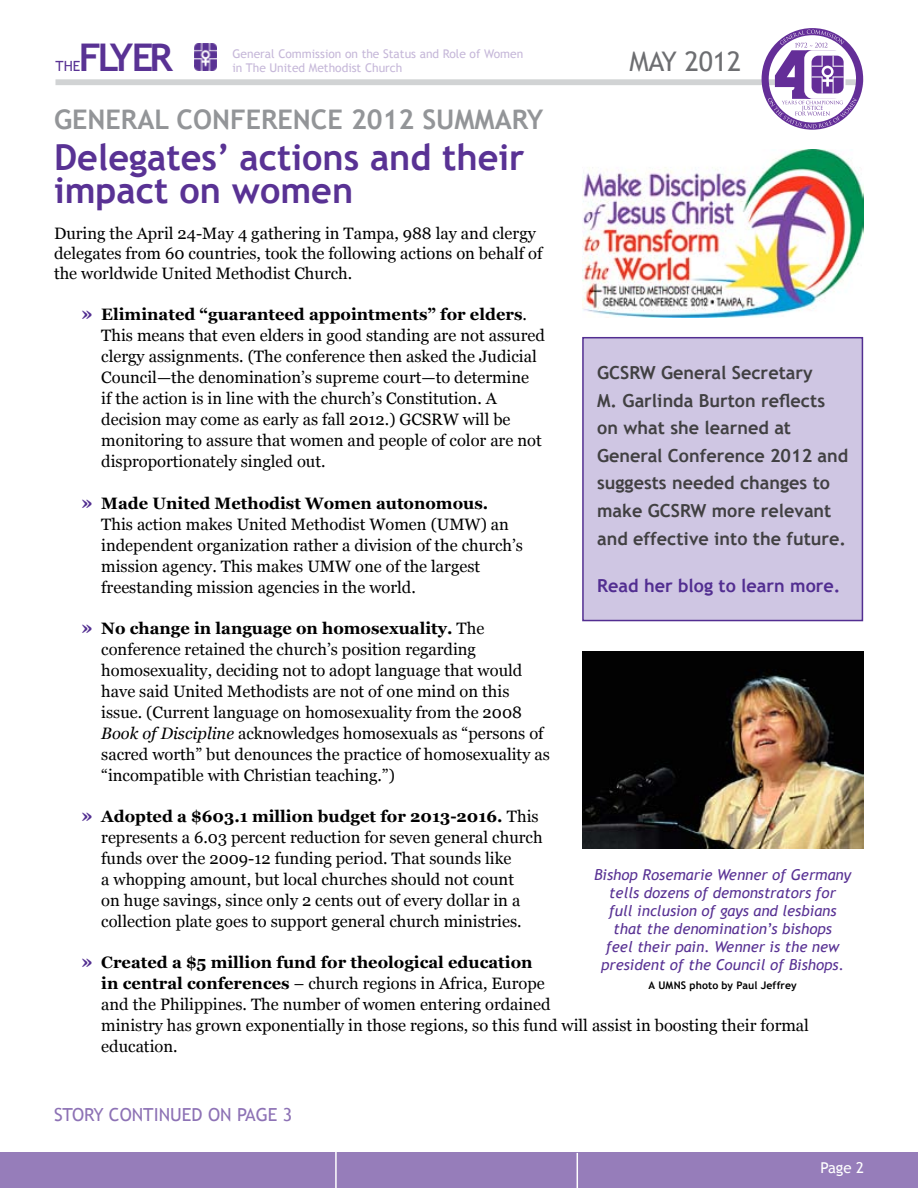
<style>
.page{position:relative;width:918px;height:1188px;background:#fff}
.page>*{position:absolute;margin:0;border:0;box-sizing:border-box;transform-origin:0 0}
.t1{font:700 38.1px "Trebuchet MS";letter-spacing:-.09em;color:#593294}
.t2{font:700 36px/33.6px "Trebuchet MS";color:#593294}
.t3{font:700 27px "Trebuchet MS";color:#939598}
.t4{font:27px "Trebuchet MS";color:#6d6e71}
.t5{font:700 18px/27.6px "Trebuchet MS";color:#414042}
.t6{font:700 18px "Trebuchet MS";color:#522e91}
.t7{font:18px "Trebuchet MS";color:#8d72b5}
.t8{font:16.5px/21px "Georgia";color:#000}
.t9{font:italic 15px/18px "Trebuchet MS";color:#593294;text-align:center}
.t10{font:15px "Trebuchet MS";color:#fff}
.t11{font:14.1px "Trebuchet MS";color:#593294}
.t12{font:12px/14.4px "Trebuchet MS";color:#c6b8d9}
.t13{font:700 10.5px "Trebuchet MS";letter-spacing:.01em;color:#000}
.s1{font-weight:700;font-size:19.5px;color:#522e91}
.s2{font-weight:700}
.s3{font-style:italic}
</style>
<div class="page">
<img style="left:194px;top:43px;width:23px;height:27px">
<div style="left:56px;top:79px;width:807px;height:6px;background:#d1d3d4"></div>
<div style="left:0;top:1153px;width:918px;height:35px;background:#967dba"></div>
<svg style="left:762px;top:28px;width:101px;height:102px"></svg>
<hr style="left:335px;top:1151px;width:2px;height:37px;background:#fff">
<hr style="left:577px;top:1153px;width:1px;height:35px;background:#fff">
<div style="left:583px;top:338px;width:279px;height:283px;background:#cfc6e3"></div>
<div style="left:582px;top:337px;width:281px;height:284px;border:2px solid #522e91"></div>
<img style="left:582px;top:651px;width:281px;height:197px">
<img style="left:582px;top:149px;width:281px;height:168px">
<h1 class="t1" style="left:79px;top:34px;width:96px">Flyer</h1>
<p class="t12" style="left:232px;top:46px;width:292px">General Commission on the Status and Role of Women in The United Methodist Church</p>
<h3 class="t4" style="left:629px;top:46px;width:113px">May 2012</h3>
<p class="t11" style="left:56px;top:58px;width:26px">the</p>
<h3 class="t3" style="left:54px;top:103px;width:68px">General</h3>
<h3 class="t3" style="left:176px;top:103px;width:70px">Confere</h3>
<h3 class="t3" style="left:293px;top:103px;width:182px">nce 2012 Summar</h3>
<h3 class="t3" style="left:527px;top:103px;width:18px">y</h3>
<h2 class="t2" style="left:54px;top:140px;width:472px">Delegates’ actions and their impact on women</h2>
<p class="t8" style="left:54px;top:224px;width:490px;line-height:19.8px">During the April 24-May 4 gathering in Tampa, 988 lay and clergy delegates from 60 countries, took the following actions on behalf of the worldwide United Methodist Church.</p>
<p class="t8" style="left:101px;top:304px;width:445px;text-indent:-20px"><span class="s1">»</span> <span class="s2">Eliminated “guaranteed appointments” for elders</span>.<br>This means that even elders in good standing are not assured clergy assignments. (The conference then asked the Judicial Council—the denomination’s supreme court—to determine<br>if the action is in line with the church’s Constitution. A decision may come as early as fall 2012.) GCSRW will be monitoring to assure that women and people of color are not disproportionately singled out.</p>
<p class="t8" style="left:101px;top:493px;width:423px;text-indent:-20px"><span class="s1">»</span> <span class="s2">Made United Methodist Women autonomous.<br></span>This action makes United Methodist Women (UMW) an independent organization rather a division of the church’s mission agency. This makes UMW one of the largest freestanding mission agencies in the world.</p>
<p class="t8" style="left:101px;top:618px;width:450px;text-indent:-20px"><span class="s1">»</span> <span class="s2">No change in language on homosexuality.</span> The conference retained the church’s position regarding homosexuality, deciding not to adopt language that would have said United Methodists are not of one mind on this issue. (Current language on homosexuality from the 2008<br><span class="s3">Book of Discipline</span> acknowledges homosexuals as “persons of sacred worth” but denounces the practice of homosexuality as “incompatible with Christian teaching.”)</p>
<p class="t8" style="left:101px;top:806px;width:443px;text-indent:-20px"><span class="s1">»</span> <span class="s2">Adopted a $603.1 million budget for 2013-2016.</span> This represents a 6.03 percent reduction for seven general church funds over the 2009-12 funding period. That sounds like<br>a whopping amount, but local churches should not count<br>on huge savings, since only 2 cents out of every dollar in a collection plate goes to support general church ministries.</p>
<p class="t8" style="left:101px;top:952px;width:709px;text-indent:-20px"><span class="s1">»</span> <span class="s2">Created a $5 million fund for theological education<br>in central conferences</span> – church regions in Africa, Europe<br>and the Philippines. The number of women entering ordained<br>ministry has grown exponentially in those regions, so this fund will assist in boosting their formal education.</p>
<p class="t5" style="left:597px;top:359px;width:252px">GCSRW General Secretary<br>M. Garlinda Burton reflects on what she learned at<br>General Conference 2012 and suggests needed changes to make GCSRW more relevant and effective into the future.</p>
<p class="t6" style="left:597px;top:575px;width:245px">Read her blog to learn more.</p>
<p class="t9" style="left:594px;top:865px;width:259px">Bishop Rosemarie Wenner of Germany tells dozens of demonstrators for<br>full inclusion of gays and lesbians that the denomination’s bishops<br>feel their pain. Wenner is the new president of the Council of Bishops.</p>
<p class="t13" style="left:649px;top:979px;width:150px">A UMNS photo by Paul Jeffrey</p>
<p class="t7" style="left:54px;top:1104px;width:240px">Story Continued on PAGE 3</p>
<p class="t10" style="left:820px;top:1159px;width:45px">Page 2</p>
</div>
